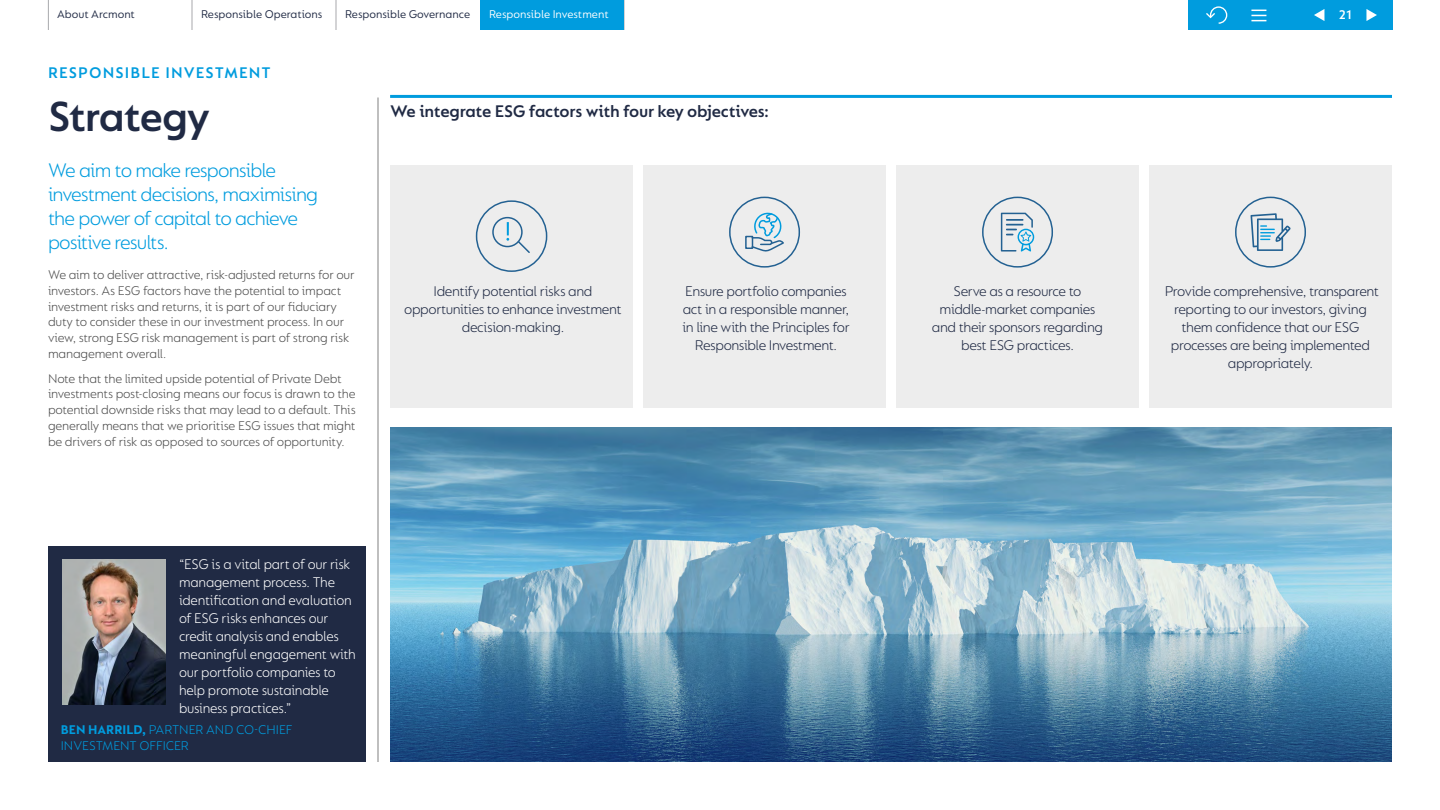
<style>
.page{position:relative;width:1440px;height:810px;background:#fff}
.page>*{position:absolute;margin:0;border:0;box-sizing:border-box;transform-origin:0 0}
.Page_title_60pt{font:600 45px "FS Lucas";letter-spacing:-.03em;color:#202a44}
.Intro__28pt{font:300 21px/24px "FS Lucas";letter-spacing:-.05em;color:#009cde}
.Chart_title_with_rul{font:600 18px "FS Lucas";letter-spacing:-.02em;color:#202a44}
.Section_heading_CAPS{font:600 16.5px "FS Lucas";letter-spacing:.065em;color:#009cde}
.Intro_text_20pt{font:300 15px/18px "FS Lucas";letter-spacing:-.03em;color:#202a44;text-align:center}
.Quote_32pt{font:300 15px/18px "FS Lucas";letter-spacing:-.02em;color:#fff}
.Bodycopy_18pt{font:300 13.5px/15.8px "FS Lucas";letter-spacing:-.02em;color:#4d4d4d}
.Bodycopy_18pt-2{font:300 13.5px/16.2px "FS Lucas";color:#009cde}
.t1{font:600 13.5px "FS Lucas";color:#fff}
.t2{font:12px "FS Lucas";color:#202a44}
.t3{font:12px "FS Lucas";color:#fff}
.s1{font-weight:700}
</style>
<div class="page">
<hr style="left:378px;top:98px;width:1px;height:664px;background:#808080">
<div style="left:49px;top:546px;width:317px;height:216px;background:#202a44"></div>
<img style="left:62px;top:559px;width:104px;height:145px">
<img style="left:390px;top:428px;width:1002px;height:334px">
<div style="left:390px;top:165px;width:243px;height:243px;background:#ededed"></div>
<hr style="left:390px;top:95px;width:1002px;height:3px;background:#009cde">
<div style="left:476px;top:200px;width:71px;height:72px;border:2px solid #236192;border-radius:50%"></div>
<div style="left:492px;top:217px;width:31px;height:30px;border:2px solid #236192;border-radius:50%"></div>
<svg style="left:516px;top:240px;width:14px;height:13px"></svg>
<svg style="left:506px;top:222px;width:3px;height:19px"></svg>
<div style="left:1149px;top:165px;width:243px;height:243px;background:#ededed"></div>
<div style="left:1235px;top:197px;width:71px;height:71px;border:2px solid #236192;border-radius:50%"></div>
<svg style="left:1250px;top:213px;width:41px;height:38px"></svg>
<div style="left:896px;top:165px;width:243px;height:243px;background:#ededed"></div>
<div style="left:982px;top:197px;width:71px;height:71px;border:2px solid #236192;border-radius:50%"></div>
<svg style="left:1001px;top:213px;width:33px;height:39px"></svg>
<div style="left:643px;top:165px;width:243px;height:243px;background:#ededed"></div>
<div style="left:729px;top:197px;width:71px;height:71px;border:2px solid #236192;border-radius:50%"></div>
<div style="left:745px;top:236px;width:8px;height:13px;border:2px solid #236192"></div>
<svg style="left:750px;top:212px;width:34px;height:40px"></svg>
<hr style="left:336px;top:0;width:1px;height:30px;background:#a8a9ad">
<hr style="left:192px;top:0;width:1px;height:30px;background:#a8a9ad">
<hr style="left:48px;top:0;width:1px;height:30px;background:#a8a9ad">
<hr style="left:624px;top:0;width:1px;height:30px;background:#a8a9ad">
<div style="left:480px;top:0;width:144px;height:30px;background:#009cde"></div>
<div style="left:1188px;top:0;width:204px;height:30px;background:#009cde"></div>
<svg style="left:1206px;top:6px;width:22px;height:18px"></svg>
<svg style="left:1366px;top:9px;width:11px;height:12px"></svg>
<svg style="left:1314px;top:9px;width:10px;height:12px"></svg>
<svg style="left:1251px;top:9px;width:16px;height:13px"></svg>
<svg style="left:1251px;top:10px;width:15px;height:11px"></svg>
<p class="t2" style="left:57px;top:7px;width:80px">About Arcmont</p>
<p class="t2" style="left:201px;top:7px;width:123px">Responsible Operations</p>
<p class="t2" style="left:345px;top:7px;width:127px">Responsible Governance</p>
<p class="t3" style="left:489px;top:7px;width:121px">Responsible Investment</p>
<p class="t1" style="left:1339px;top:7px;width:15px">21</p>
<p class="Section_heading_CAPS" style="left:48px;top:63px;width:224px">RESPONSIBLE INVESTMENT</p>
<p class="Page_title_60pt" style="left:48px;top:90px;width:163px">Strategy</p>
<p class="Intro__28pt" style="left:48px;top:158px;width:272px">We aim to make responsible investment decisions, maximising the power of capital to achieve positive results.</p>
<p class="Bodycopy_18pt" style="left:48px;top:267px;width:308px">We aim to deliver attractive, risk-adjusted returns for our investors. As ESG factors have the potential to impact investment risks and returns, it is part of our fiduciary duty to consider these in our investment process. In our view, strong ESG risk management is part of strong risk management overall.</p>
<p class="Bodycopy_18pt" style="left:48px;top:370px;width:309px">Note that the limited upside potential of Private Debt investments post-closing means our focus is drawn to the potential downside risks that may lead to a default. This generally means that we prioritise ESG issues that might be drivers of risk as opposed to sources of opportunity.</p>
<p class="Chart_title_with_rul" style="left:390px;top:101px;width:381px">We integrate ESG factors with four key objectives:</p>
<p class="Intro_text_20pt" style="left:404px;top:282px;width:219px">Identify potential risks and opportunities to enhance investment decision-making.</p>
<p class="Intro_text_20pt" style="left:682px;top:282px;width:169px">Ensure portfolio companies act in a responsible manner, in line with the Principles for<br>Responsible Investment.</p>
<p class="Quote_32pt" style="left:179px;top:555px;width:178px">“ESG is a vital part of our risk management process. The identification and evaluation of ESG risks enhances our credit analysis and enables meaningful engagement with our portfolio companies to help promote sustainable business practices.”</p>
<p class="Bodycopy_18pt-2" style="left:61px;top:721px;width:233px"><span class="s1">BEN HARRILD,</span> PARTNER AND CO-CHIEF<br>INVESTMENT OFFICER</p>
<p class="Intro_text_20pt" style="left:932px;top:282px;width:173px">Serve as a resource to middle-market companies and their sponsors regarding best ESG practices.</p>
<p class="Intro_text_20pt" style="left:1165px;top:282px;width:216px">Provide comprehensive, transparent reporting to our investors, giving them confidence that our ESG processes are being implemented appropriately.</p>
</div>
